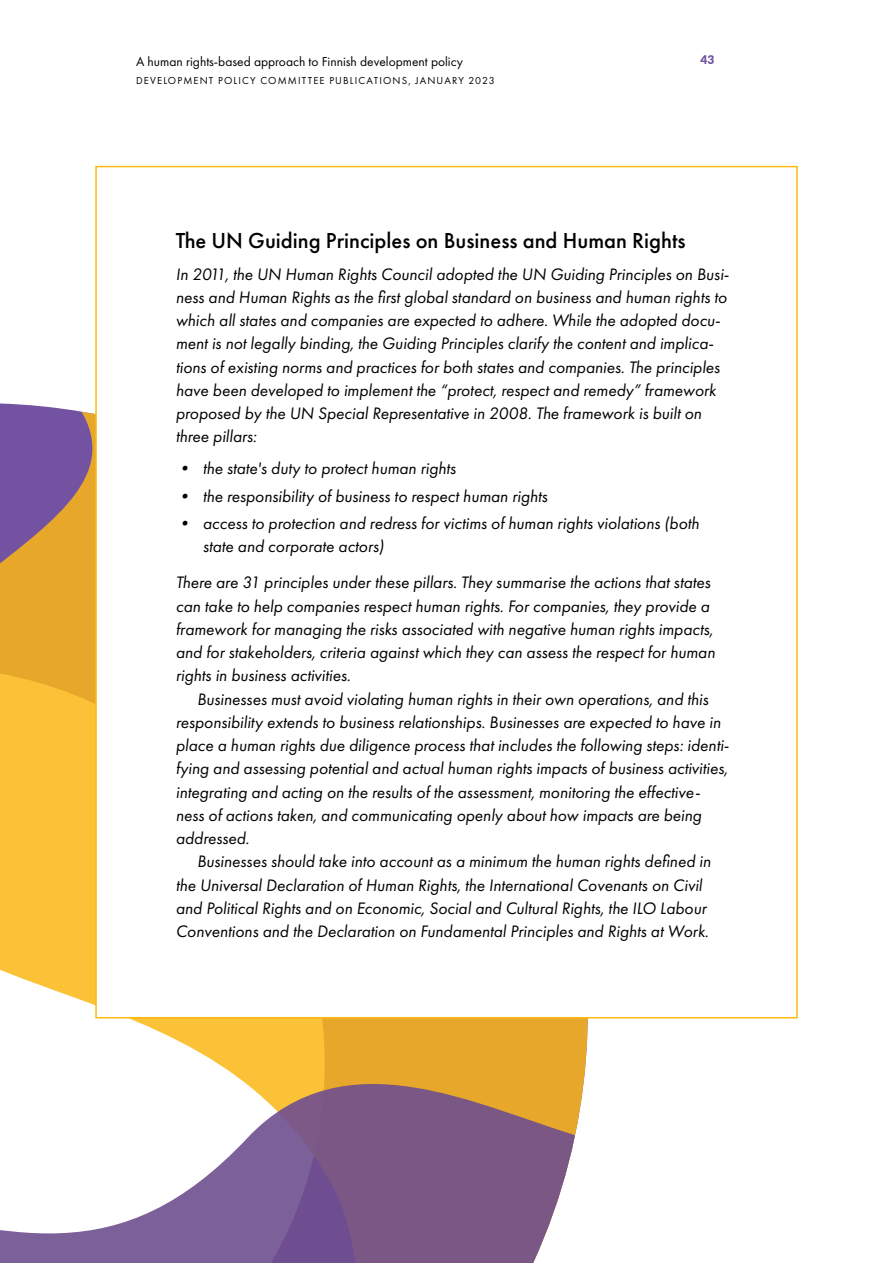
<style>
.page{position:relative;width:893px;height:1263px;background:#fff}
.page>*{position:absolute;margin:0;border:0;box-sizing:border-box;transform-origin:0 0}
.H4_laatikon_otsikko{font:500 22.5px "Futura PT";color:#000}
.Leipis_EKA_KPL{font:italic 17.25px/23.2px "Futura PT";color:#000}
.Leipis_sisennetty_P{font:italic 17.25px/23.2px "Futura PT";color:#000}
.t1{font:13.5px "Futura PT";color:#000}
.t2{font:900 12px "Lato";color:#71509f}
.t3{font:10.5px "Futura PT";letter-spacing:.11em;color:#000}
</style>
<div class="page">
<svg style="left:0;top:403px;width:653px;height:692px;background:#e2b360"></svg>
<svg style="left:0;top:1034px;width:582px;height:229px"></svg>
<div style="left:95px;top:166px;width:703px;height:852px;background:#fff;border:2px solid #fdb913"></div>
<p class="t1" style="left:136px;top:53px;width:328px">A human rights-based approach to Finnish development policy</p>
<p class="t2" style="left:700px;top:51px;width:15px">43</p>
<p class="t3" style="left:136px;top:74px;width:360px">DEVELOPMENT POLICY COMMITTEE PUBLICATIONS, JANUARY 2023</p>
<p class="H4_laatikon_otsikko" style="left:176px;top:227px;width:511px">The UN Guiding Principles on Business and Human Rights</p>
<p class="Leipis_EKA_KPL" style="left:176px;top:262px;width:555px">In 2011, the UN Human Rights Council adopted the UN Guiding Principles on Busi&shy;ness and Human Rights as the first global standard on business and human rights to which all states and companies are expected to adhere. While the adopted docu&shy;ment is not legally binding, the Guiding Principles clarify the content and implica&shy;tions of existing norms and practices for both states and companies. The principles have been developed to implement the “protect, respect and remedy” framework proposed by the UN Special Representative in 2008. The framework is built on three pillars:</p>
<p class="Leipis_EKA_KPL" style="left:176px;top:457px;width:282px">• the state's duty to protect human rights</p>
<p class="Leipis_EKA_KPL" style="left:176px;top:484px;width:373px">• the responsibility of business to respect human rights</p>
<p class="Leipis_EKA_KPL" style="left:203px;top:512px;width:498px;text-indent:-27px">• access to protection and redress for victims of human rights violations (both state and corporate actors)</p>
<p class="Leipis_EKA_KPL" style="left:176px;top:571px;width:541px">There are 31 principles under these pillars. They summarise the actions that states can take to help companies respect human rights. For companies, they provide a framework for managing the risks associated with negative human rights impacts, and for stakeholders, criteria against which they can assess the respect for human rights in business activities.</p>
<p class="Leipis_sisennetty_P" style="left:176px;top:687px;width:555px;text-indent:21px">Businesses must avoid violating human rights in their own operations, and this responsibility extends to business relationships. Businesses are expected to have in place a human rights due diligence process that includes the following steps: identi&shy;fying and assessing potential and actual human rights impacts of business activities, integrating and acting on the results of the assessment, monitoring the effective&shy;ness of actions taken, and communicating openly about how impacts are being addressed.</p>
<p class="Leipis_sisennetty_P" style="left:176px;top:850px;width:537px;text-indent:21px">Businesses should take into account as a minimum the human rights defined in the Universal Declaration of Human Rights, the International Covenants on Civil and Political Rights and on Economic, Social and Cultural Rights, the ILO Labour Conventions and the Declaration on Fundamental Principles and Rights at Work.</p>
</div>
